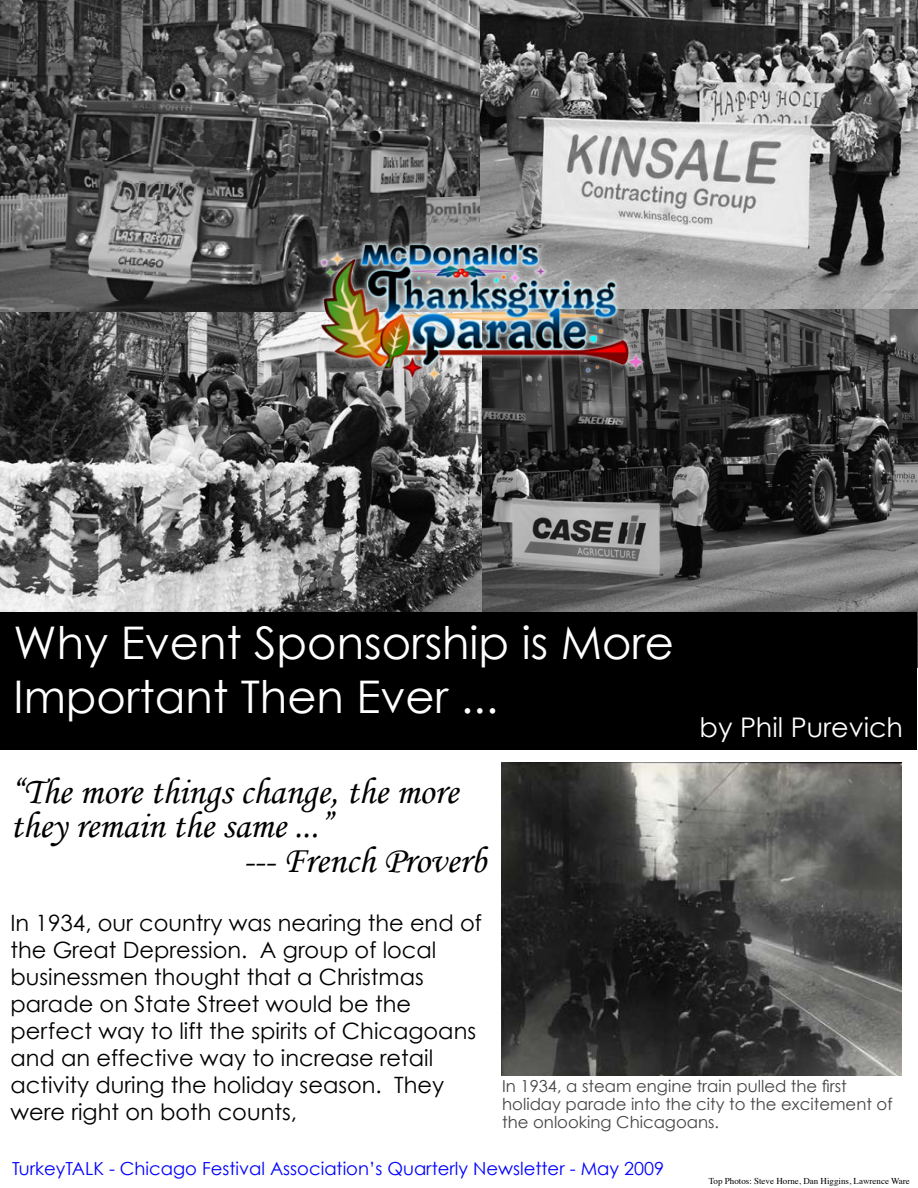
<style>
.page{position:relative;width:918px;height:1188px;background:#fff}
.page>*{position:absolute;margin:0;border:0;box-sizing:border-box;transform-origin:0 0}
.t1{font:45px/54px "Century Gothic";color:#fff}
.t2{font:37.5px "Monotype Corsiva";color:#000}
.t3{font:27px "Century Gothic";color:#fff}
.t4{font:22.5px/27px "Century Gothic";color:#000}
.t5{font:18px "Century Gothic";color:#00f}
.t6{font:16.5px/18px "Century Gothic";color:#444}
.t7{font:9px "Times";color:#000}
</style>
<div class="page">
<img style="left:481px;top:309px;width:437px;height:359px">
<img style="left:0;top:312px;width:481px;height:302px">
<img style="left:0;top:0;width:480px;height:312px">
<div style="left:1px;top:613px;width:916px;height:137px;background:#000"></div>
<img style="left:502px;top:762px;width:400px;height:313px">
<img style="left:480px;top:0;width:438px;height:309px">
<img style="left:314px;top:234px;width:337px;height:153px">
<h1 class="t1" style="left:14px;top:615px;width:662px">Why Event Sponsorship is More<br>Important Then Ever ...</h1>
<h2 class="t2" style="left:10px;top:769px;width:449px">“The more things change, the more</h2>
<h2 class="t2" style="left:10px;top:803px;width:323px">they remain the same ...”</h2>
<h2 class="t2" style="left:243px;top:838px;width:245px">--- French Proverb</h2>
<p class="t3" style="left:700px;top:711px;width:205px">by Phil Purevich</p>
<p class="t4" style="left:10px;top:909px;width:473px">In 1934, our country was nearing the end of the Great Depression. A group of local businessmen thought that a Christmas parade on State Street would be the perfect way to lift the spirits of Chicagoans and an effective way to increase retail activity during the holiday season. They were right on both counts,</p>
<p class="t6" style="left:502px;top:1077px;width:392px">In 1934, a steam engine train pulled the first holiday parade into the city to the excitement of the onlooking Chicagoans.</p>
<p class="t5" style="left:12px;top:1157px;width:654px">TurkeyTALK - Chicago Festival Association’s Quarterly Newsletter - May 2009</p>
<p class="t7" style="left:709px;top:1173px;width:203px">Top Photos: Steve Horne, Dan Higgins, Lawrence Ware</p>
</div>
